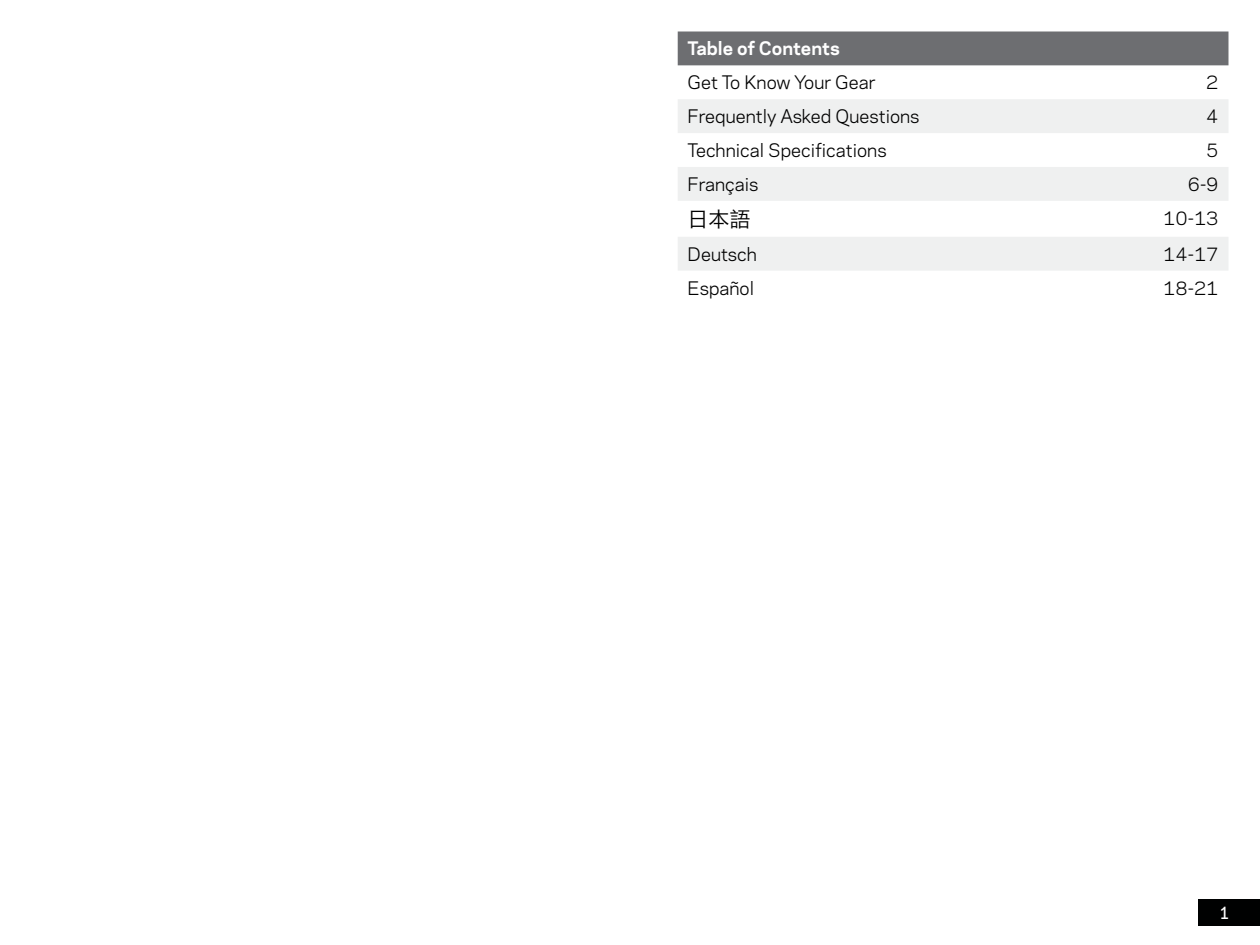
<style>
.page{position:relative;width:1260px;height:945px;background:#fff}
.page>*{position:absolute;margin:0;border:0;box-sizing:border-box;transform-origin:0 0}
.t1{font:21px "Hiragino Sans GB W3";color:#000}
.t2{font:17.5px "Galaxie Polaris";color:#000}
.t3{font:700 17.5px "Galaxie Polaris";color:#fff}
.t4{font:500 15.75px "Galaxie Polaris Condensed";color:#fff}
</style>
<div class="page">
<div style="left:1198px;top:899px;width:62px;height:27px;background:#000101"></div>
<div style="left:678px;top:32px;width:550px;height:33px;background:#6d6e71"></div>
<svg style="left:678px;top:99px;width:550px;height:172px;fill:#eff0f0"></svg>
<p class="t3" style="left:688px;top:35px;width:154px">Table of Contents</p>
<p class="t2" style="left:688px;top:69px;width:190px">Get To Know Your Gear</p>
<p class="t2" style="left:1206px;top:69px;width:14px">2</p>
<p class="t2" style="left:688px;top:103px;width:233px">Frequently Asked Questions</p>
<p class="t2" style="left:1206px;top:103px;width:14px">4</p>
<p class="t2" style="left:688px;top:137px;width:200px">Technical Specifications</p>
<p class="t2" style="left:1206px;top:137px;width:14px">5</p>
<p class="t2" style="left:688px;top:171px;width:72px">Français</p>
<p class="t2" style="left:1188px;top:171px;width:32px">6-9</p>
<p class="t1" style="left:688px;top:206px;width:64px">日本語</p>
<p class="t2" style="left:1163px;top:205px;width:57px">10-13</p>
<p class="t2" style="left:688px;top:241px;width:71px">Deutsch</p>
<p class="t2" style="left:1163px;top:241px;width:57px">14-17</p>
<p class="t2" style="left:688px;top:275px;width:68px">Español</p>
<p class="t2" style="left:1163px;top:275px;width:57px">18-21</p>
<p class="t4" style="left:1221px;top:902px;width:10px">1</p>
</div>
